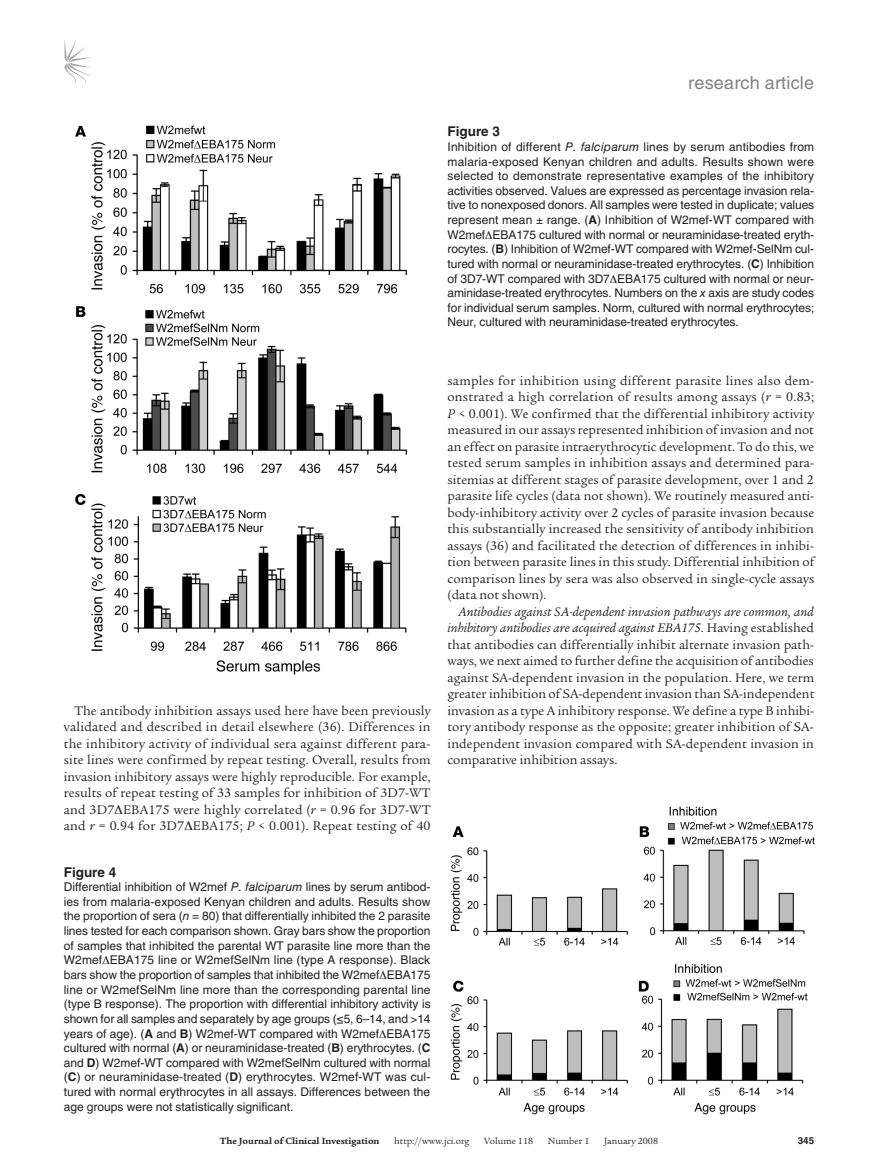
<style>
.page{position:relative;width:878px;height:1174px;background:#fff}
.page>*{position:absolute;margin:0;border:0;box-sizing:border-box;transform-origin:0 0}
.t1{font:18px "Helvetica LT Std";letter-spacing:.01em;color:#808285}
.t2{font:13.5px/16.5px "Legacy Serif Std";letter-spacing:.005em;color:#231f20;text-align:justify}
.t3{font:700 13.5px "Helvetica LT Std";color:#231f20}
.t4{font:12px/14.5px "Helvetica LT Std";color:#231f20;text-align:justify}
.t5{font:9.75px "Legacy Serif Std";color:#231f20}
.t6{font:700 9.75px "Legacy Serif Std";color:#231f20}
.t7{font:700 9.75px "Helvetica LT Std";color:#231f20}
.s1{font-style:italic}
.s2{font-weight:700}
</style>
<div class="page">
<svg style="left:64px;top:39px;width:27px;height:45px"></svg>
<img style="left:450px;top:806px;width:365px;height:309px">
<img style="left:75px;top:125px;width:333px;height:550px">
<h1 class="t1" style="left:688px;top:72px;width:127px">research article</h1>
<p class="t3" style="left:447px;top:123px;width:54px">Figure 3</p>
<p class="t4" style="left:447px;top:139px;width:368px">Inhibition of different <span class="s1">P. falciparum</span> lines by serum antibodies from malaria-exposed Kenyan children and adults. Results shown were selected to demonstrate representative examples of the inhibitory activities observed. Values are expressed as percentage invasion rela&shy;tive to nonexposed donors. All samples were tested in duplicate; values represent mean ± range. (<span class="s2">A</span>) Inhibition of W2mef-WT compared with W2mef EBA175 cultured with normal or neuraminidase-treated eryth&shy;rocytes. (<span class="s2">B</span>) Inhibition of W2mef-WT compared with W2mef-SelNm cul&shy;tured with normal or neuraminidase-treated erythrocytes. (<span class="s2">C</span>) Inhibition of 3D7-WT compared with 3D7 EBA175 cultured with normal or neur&shy;aminidase-treated erythrocytes. Numbers on the <span class="s1">x</span> axis are study codes for individual serum samples. Norm, cultured with normal erythrocytes; Neur, cultured with neuraminidase-treated erythrocytes.</p>
<p class="t2" style="left:64px;top:702px;width:368px;text-indent:11px">The antibody inhibition assays used here have been previously validated and described in detail elsewhere (36). Differences in the inhibitory activity of individual sera against different para&shy;site lines were confirmed by repeat testing. Overall, results from invasion inhibitory assays were highly reproducible. For example, results of repeat testing of 33 samples for inhibition of 3D7-WT and 3D7 EBA175 were highly correlated (<span class="s1">r</span> = 0.96 for 3D7-WT and <span class="s1">r</span> = 0.94 for 3D7 EBA175; <span class="s1">P</span> &lt; 0.001). Repeat testing of 40</p>
<p class="t3" style="left:64px;top:863px;width:54px">Figure 4</p>
<p class="t4" style="left:64px;top:879px;width:368px">Differential inhibition of W2mef <span class="s1">P. falciparum</span> lines by serum antibod&shy;ies from malaria-exposed Kenyan children and adults. Results show the proportion of sera (<span class="s1">n</span> = 80) that differentially inhibited the 2 parasite lines tested for each comparison shown. Gray bars show the proportion of samples that inhibited the parental WT parasite line more than the W2mef EBA175 line or W2mefSelNm line (type A response). Black bars show the proportion of samples that inhibited the W2mef EBA175 line or W2mefSelNm line more than the corresponding parental line (type B response). The proportion with differential inhibitory activity is shown for all samples and separately by age groups (≤5, 6–14, and &gt;14 years of age). (<span class="s2">A</span> and <span class="s2">B</span>) W2mef-WT compared with W2mef EBA175 cultured with normal (<span class="s2">A</span>) or neuraminidase-treated (<span class="s2">B</span>) erythrocytes. (<span class="s2">C </span>and <span class="s2">D</span>) W2mef-WT compared with W2mefSelNm cultured with normal (<span class="s2">C</span>) or neuraminidase-treated (<span class="s2">D</span>) erythrocytes. W2mef-WT was cul&shy;tured with normal erythrocytes in all assays. Differences between the age groups were not statistically significant.</p>
<p class="t2" style="left:447px;top:372px;width:368px">samples for inhibition using different parasite lines also dem&shy;onstrated a high correlation of results among assays (<span class="s1">r</span> = 0.83; <span class="s1">P</span> &lt; 0.001). We confirmed that the differential inhibitory activity measured in our assays represented inhibition of invasion and not an effect on parasite intraerythrocytic development. To do this, we tested serum samples in inhibition assays and determined para&shy;sitemias at different stages of parasite development, over 1 and 2 parasite life cycles (data not shown). We routinely measured anti&shy;body-inhibitory activity over 2 cycles of parasite invasion because this substantially increased the sensitivity of antibody inhibition assays (36) and facilitated the detection of differences in inhibi&shy;tion between parasite lines in this study. Differential inhibition of comparison lines by sera was also observed in single-cycle assays (data not shown).</p>
<p class="t2" style="left:447px;top:603px;width:368px;text-indent:11px"><span class="s1">Antibodies against SA-dependent invasion pathways are common, and inhibitory antibodies are acquired against EBA175</span>. Having established that antibodies can differentially inhibit alternate invasion path&shy;ways, we next aimed to further define the acquisition of antibodies against SA-dependent invasion in the population. Here, we term greater inhibition of SA-dependent invasion than SA-independent invasion as a type A inhibitory response. We define a type B inhibi&shy;tory antibody response as the opposite; greater inhibition of SA&shy;independent invasion compared with SA-dependent invasion in comparative inhibition assays.</p>
<p class="t6" style="left:220px;top:1135px;width:161px">The Journal of Clinical Investigation</p>
<p class="t5" style="left:394px;top:1135px;width:77px">http://www.jci.org</p>
<p class="t5" style="left:484px;top:1135px;width:50px">Volume 118</p>
<p class="t5" style="left:548px;top:1135px;width:43px">Number 1</p>
<p class="t5" style="left:604px;top:1135px;width:55px">January 2008</p>
<p class="t7" style="left:797px;top:1134px;width:18px">345</p>
</div>
